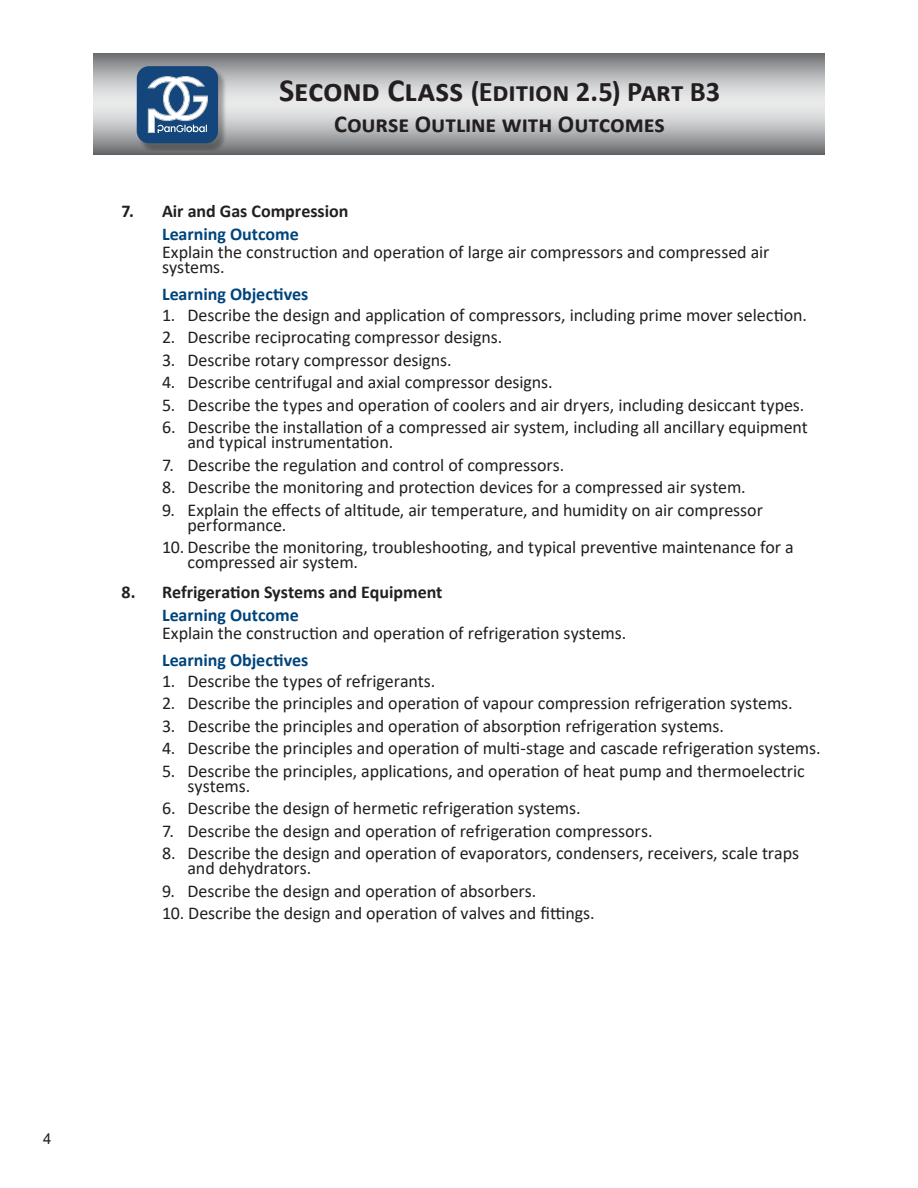
<style>
.page{position:relative;width:918px;height:1188px;background:#fff}
.page>*{position:absolute;margin:0;border:0;box-sizing:border-box;transform-origin:0 0}
.t1{font:700 28.5px "Calibri";letter-spacing:-.005em;color:#231f20}
.t2{font:700 24.3px "Calibri";letter-spacing:-.005em;color:#231f20}
.Outline_-_Objectives{font:18px/15px "Calibri";letter-spacing:-.005em;color:#231f20}
.Outline_-_Outcomes{font:18px/15px "Calibri";letter-spacing:-.005em;color:#231f20}
.Content_-_Outcome_Ti{font:700 18px "Calibri";color:#00447c}
.Outline_-_Chapter_Ti{font:700 18px "Calibri";color:#231f20}
.t3{font:15px "Arial";color:#231f20}
.s1{font-size:32.4px}
</style>
<div class="page">
<svg style="left:93px;top:54px;width:732px;height:100px;background:#b5b6b8"></svg>
<img style="left:137px;top:66px;width:90px;height:85px">
<div style="left:137px;top:66px;width:81px;height:77px;background:#15467b;border-radius:12px"></div>
<svg style="left:147px;top:76px;width:61px;height:57px"></svg>
<h1 class="t1" style="left:279px;top:71px;width:443px"><span class="s1">Second Class</span> (Edition 2.5) Part B3</h1>
<h2 class="t2" style="left:334px;top:107px;width:332px">Course Outline with Outcomes</h2>
<p class="Outline_-_Chapter_Ti" style="left:122px;top:198px;width:229px">7. Air and Gas Compression</p>
<p class="Content_-_Outcome_Ti" style="left:162px;top:221px;width:138px">Learning Outcome</p>
<p class="Outline_-_Outcomes" style="left:162px;top:244px;width:609px">Explain the construction and operation of large air compressors and compressed air systems.</p>
<p class="Content_-_Outcome_Ti" style="left:162px;top:281px;width:148px">Learning Objectives</p>
<p class="Outline_-_Objectives" style="left:162px;top:307px;width:647px">1. Describe the design and application of compressors, including prime mover selection.</p>
<p class="Outline_-_Objectives" style="left:162px;top:329px;width:342px">2. Describe reciprocating compressor designs.</p>
<p class="Outline_-_Objectives" style="left:162px;top:352px;width:291px">3. Describe rotary compressor designs.</p>
<p class="Outline_-_Objectives" style="left:162px;top:374px;width:392px">4. Describe centrifugal and axial compressor designs.</p>
<p class="Outline_-_Objectives" style="left:162px;top:397px;width:644px">5. Describe the types and operation of coolers and air dryers, including desiccant types.</p>
<p class="Outline_-_Objectives" style="left:188px;top:419px;width:622px;text-indent:-26px">6. Describe the installation of a compressed air system, including all ancillary equipment and typical instrumentation.</p>
<p class="Outline_-_Objectives" style="left:162px;top:457px;width:404px">7. Describe the regulation and control of compressors.</p>
<p class="Outline_-_Objectives" style="left:162px;top:479px;width:585px">8. Describe the monitoring and protection devices for a compressed air system.</p>
<p class="Outline_-_Objectives" style="left:188px;top:502px;width:577px;text-indent:-26px">9. Explain the effects of altitude, air temperature, and humidity on air compressor performance.</p>
<p class="Outline_-_Objectives" style="left:188px;top:539px;width:608px;text-indent:-26px">10. Describe the monitoring, troubleshooting, and typical preventive maintenance for a compressed air system.</p>
<p class="Outline_-_Chapter_Ti" style="left:122px;top:579px;width:323px">8. Refrigeration Systems and Equipment</p>
<p class="Content_-_Outcome_Ti" style="left:162px;top:602px;width:138px">Learning Outcome</p>
<p class="Outline_-_Outcomes" style="left:162px;top:625px;width:466px">Explain the construction and operation of refrigeration systems.</p>
<p class="Content_-_Outcome_Ti" style="left:162px;top:647px;width:148px">Learning Objectives</p>
<p class="Outline_-_Objectives" style="left:162px;top:673px;width:275px">1. Describe the types of refrigerants.</p>
<p class="Outline_-_Objectives" style="left:162px;top:695px;width:632px">2. Describe the principles and operation of vapour compression refrigeration systems.</p>
<p class="Outline_-_Objectives" style="left:162px;top:718px;width:564px">3. Describe the principles and operation of absorption refrigeration systems.</p>
<p class="Outline_-_Objectives" style="left:162px;top:740px;width:660px">4. Describe the principles and operation of multi-stage and cascade refrigeration systems.</p>
<p class="Outline_-_Objectives" style="left:188px;top:763px;width:619px;text-indent:-26px">5. Describe the principles, applications, and operation of heat pump and thermoelectric systems.</p>
<p class="Outline_-_Objectives" style="left:162px;top:800px;width:420px">6. Describe the design of hermetic refrigeration systems.</p>
<p class="Outline_-_Objectives" style="left:162px;top:823px;width:492px">7. Describe the design and operation of refrigeration compressors.</p>
<p class="Outline_-_Objectives" style="left:188px;top:845px;width:613px;text-indent:-26px">8. Describe the design and operation of evaporators, condensers, receivers, scale traps and dehydrators.</p>
<p class="Outline_-_Objectives" style="left:162px;top:883px;width:376px">9. Describe the design and operation of absorbers.</p>
<p class="Outline_-_Objectives" style="left:162px;top:905px;width:434px">10. Describe the design and operation of valves and fittings.</p>
<p class="t3" style="left:43px;top:1128px;width:10px">4</p>
</div>
